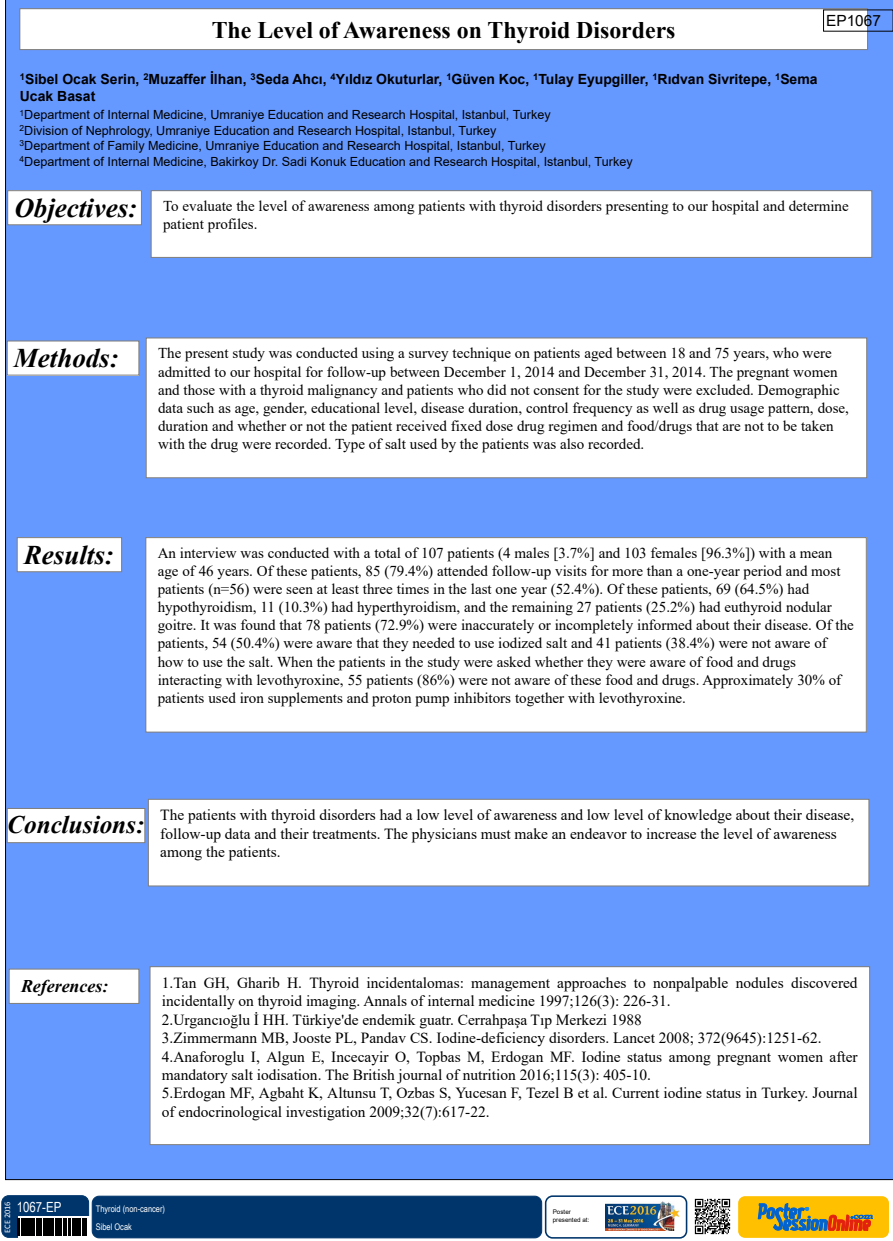
<style>
.page{position:relative;width:893px;height:1241px;background:#fff}
.page>*{position:absolute;margin:0;border:0;box-sizing:border-box;transform-origin:0 0}
.t1{font:italic 700 26.95px "Times New Roman";color:#000}
.t2{font:italic 700 25.2px "Times New Roman";color:#000}
.t3{font:700 23.8px "Times New Roman";color:#000}
.t4{font:italic 700 17.85px "Times New Roman";color:#000}
.t5{font:15.43px "Times New Roman";color:#000}
.t6{font:15.4px/18.5px "Times New Roman";color:#000}
.t7{font:15.4px "Arial";color:#000}
.t8{font:15.05px/18.1px "Times New Roman";color:#000}
.t9{font:700 14px/16.7px "Arial";color:#000}
.t10{font:14px "Arial Narrow";color:#fff}
.t11{font:12.6px/15.1px "Arial";color:#000}
.t12{font:9.1px "Arial Narrow";color:#fff}
.t13{font:8.4px "Calibri";color:#fff}
.t14{font:6.3px/7.6px "Arial";color:#000}
.s1{font-weight:700;font-style:italic;font-size:26.95px}
</style>
<div class="page">
<div style="left:1px;top:1195px;width:88px;height:42px;background:#00356b;border:1px solid #00356b;border-radius:7px"></div>
<div style="left:738px;top:1195px;width:151px;height:42px;background:#ffc000;border-radius:7px"></div>
<div style="left:92px;top:1195px;width:450px;height:42px;background:#00356b;border:1px solid #00356b;border-radius:7px"></div>
<div style="left:545px;top:1195px;width:142px;height:43px;border:2px solid #00356b;border-radius:7px"></div>
<div style="left:18px;top:1216px;width:71px;height:24px;background:linear-gradient(to right,#fff,#fff)"></div>
<svg style="left:758px;top:1203px;width:114px;height:27px"></svg>
<img style="left:694px;top:1198px;width:37px;height:37px">
<img style="left:605px;top:1201px;width:74px;height:29px">
<svg style="left:17px;top:1217px;width:70px;height:18px"></svg>
<div style="left:5px;top:0;width:888px;height:1179px;background:#69f"></div>
<div style="left:20px;top:9px;width:847px;height:41px;background:#fff"></div>
<div style="left:19px;top:8px;width:849px;height:42px;border:1px solid #808080"></div>
<div style="left:8px;top:191px;width:133px;height:34px;background:#fff"></div>
<div style="left:7px;top:190px;width:135px;height:35px;border:1px solid #808080"></div>
<div style="left:151px;top:191px;width:721px;height:66px;background:#fff"></div>
<div style="left:151px;top:190px;width:721px;height:68px;border:1px solid #808080"></div>
<div style="left:150px;top:966px;width:720px;height:178px;background:#fff"></div>
<div style="left:149px;top:965px;width:721px;height:179px;border:1px solid #808080"></div>
<div style="left:9px;top:968px;width:130px;height:35px;background:#fff"></div>
<div style="left:9px;top:968px;width:130px;height:35px;border:1px solid #808080"></div>
<div style="left:7px;top:341px;width:132px;height:34px;background:#fff"></div>
<div style="left:7px;top:340px;width:132px;height:35px;border:1px solid #808080"></div>
<div style="left:17px;top:537px;width:105px;height:34px;background:#fff"></div>
<div style="left:17px;top:537px;width:105px;height:35px;border:1px solid #808080"></div>
<div style="left:146px;top:537px;width:720px;height:195px;background:#fff"></div>
<div style="left:145px;top:537px;width:722px;height:195px;border:1px solid #808080"></div>
<div style="left:7px;top:808px;width:138px;height:34px;background:#fff"></div>
<div style="left:7px;top:807px;width:138px;height:36px;border:1px solid #808080"></div>
<div style="left:148px;top:799px;width:721px;height:86px;background:#fff"></div>
<div style="left:148px;top:798px;width:721px;height:88px;border:1px solid #808080"></div>
<div style="left:146px;top:338px;width:721px;height:139px;background:#fff"></div>
<div style="left:146px;top:337px;width:721px;height:141px;border:1px solid #808080"></div>
<p class="t7" style="left:826px;top:10px;width:56px">EP1067</p>
<h3 class="t3" style="left:212px;top:12px;width:465px">The Level of Awareness on Thyroid Disorders</h3>
<p class="t9" style="left:20px;top:71px;width:799px"><sup>1</sup>Sibel Ocak Serin, <sup>2</sup>Muzaffer İlhan, <sup>3</sup>Seda Ahcı, <sup>4</sup>Yıldız Okuturlar, <sup>1</sup>Güven Koc, <sup>1</sup>Tulay Eyupgiller, <sup>1</sup>Rıdvan Sivritepe, <sup>1</sup>Sema<br>Ucak Basat</p>
<p class="t11" style="left:20px;top:107px;width:533px"><sup>1</sup>Department of Internal Medicine, Umraniye Education and Research Hospital, Istanbul, Turkey<br><sup>2</sup>Division of Nephrology, Umraniye Education and Research Hospital, Istanbul, Turkey<br><sup>3</sup>Department of Family Medicine, Umraniye Education and Research Hospital, Istanbul, Turkey</p>
<p class="t11" style="left:20px;top:154px;width:615px"><sup>4</sup>Department of Internal Medicine, Bakirkoy Dr. Sadi Konuk Education and Research Hospital, Istanbul, Turkey</p>
<p class="t8" style="left:163px;top:196px;width:687px;text-indent:-149px"><span class="s1">Objectives:</span> To evaluate the level of awareness among patients with thyroid disorders presenting to our hospital and determine patient profiles.</p>
<h1 class="t1" style="left:14px;top:339px;width:106px">Methods:</h1>
<p class="t8" style="left:158px;top:344px;width:692px">The present study was conducted using a survey technique on patients aged between 18 and 75 years, who were admitted to our hospital for follow-up between December 1, 2014 and December 31, 2014. The pregnant women and those with a thyroid malignancy and patients who did not consent for the study were excluded. Demographic data such as age, gender, educational level, disease duration, control frequency as well as drug usage pattern, dose, duration and whether or not the patient received fixed dose drug regimen and food/drugs that are not to be taken with the drug were recorded. Type of salt used by the patients was also recorded.</p>
<h1 class="t1" style="left:24px;top:535px;width:91px">Results:</h1>
<p class="t8" style="left:158px;top:543px;width:698px">An interview was conducted with a total of 107 patients (4 males [3.7%] and 103 females [96.3%]) with a mean age of 46 years. Of these patients, 85 (79.4%) attended follow-up visits for more than a one-year period and most patients (n=56) were seen at least three times in the last one year (52.4%). Of these patients, 69 (64.5%) had hypothyroidism, 11 (10.3%) had hyperthyroidism, and the remaining 27 patients (25.2%) had euthyroid nodular goitre. It was found that 78 patients (72.9%) were inaccurately or incompletely informed about their disease. Of the patients, 54 (50.4%) were aware that they needed to use iodized salt and 41 patients (38.4%) were not aware of how to use the salt. When the patients in the study were asked whether they were aware of food and drugs interacting with levothyroxine, 55 patients (86%) were not aware of these food and drugs. Approximately 30% of patients used iron supplements and proton pump inhibitors together with levothyroxine.</p>
<h2 class="t2" style="left:7px;top:806px;width:139px">Conclusions:</h2>
<p class="t6" style="left:160px;top:805px;width:695px">The patients with thyroid disorders had a low level of awareness and low level of knowledge about their disease, follow-up data and their treatments. The physicians must make an endeavor to increase the level of awareness among the patients.</p>
<p class="t4" style="left:21px;top:973px;width:89px">References:</p>
<p class="t6" style="left:162px;top:972px;width:697px">1.Tan GH, Gharib H. Thyroid incidentalomas: management approaches to nonpalpable nodules discovered incidentally on thyroid imaging. Annals of internal medicine 1997;126(3): 226-31.<br>2.Urgancıoğlu İ HH. Türkiye'de endemik guatr. Cerrahpaşa Tıp Merkezi 1988<br>3.Zimmermann MB, Jooste PL, Pandav CS. Iodine-deficiency disorders. Lancet 2008; 372(9645):1251-62.<br>4.Anaforoglu I, Algun E, Incecayir O, Topbas M, Erdogan MF. Iodine status among pregnant women after mandatory salt iodisation. The British journal of nutrition 2016;115(3): 405-10.<br>5.Erdogan MF, Agbaht K, Altunsu T, Ozbas S, Yucesan F, Tezel B et al. Current iodine status in Turkey. Journal</p>
<p class="t5" style="left:162px;top:1100px;width:329px">of endocrinological investigation 2009;32(7):617-22.</p>
<p class="t13" style="left:2px;top:1232px;width:33px;rotate:-90deg">ECE 2016</p>
<p class="t10" style="left:17px;top:1196px;width:46px">1067-EP</p>
<p class="t12" style="left:96px;top:1201px;width:71px">Thyroid (non-cancer)</p>
<p class="t12" style="left:96px;top:1220px;width:38px">Sibel Ocak</p>
<p class="t14" style="left:553px;top:1208px;width:38px">Poster presented at:</p>
</div>
